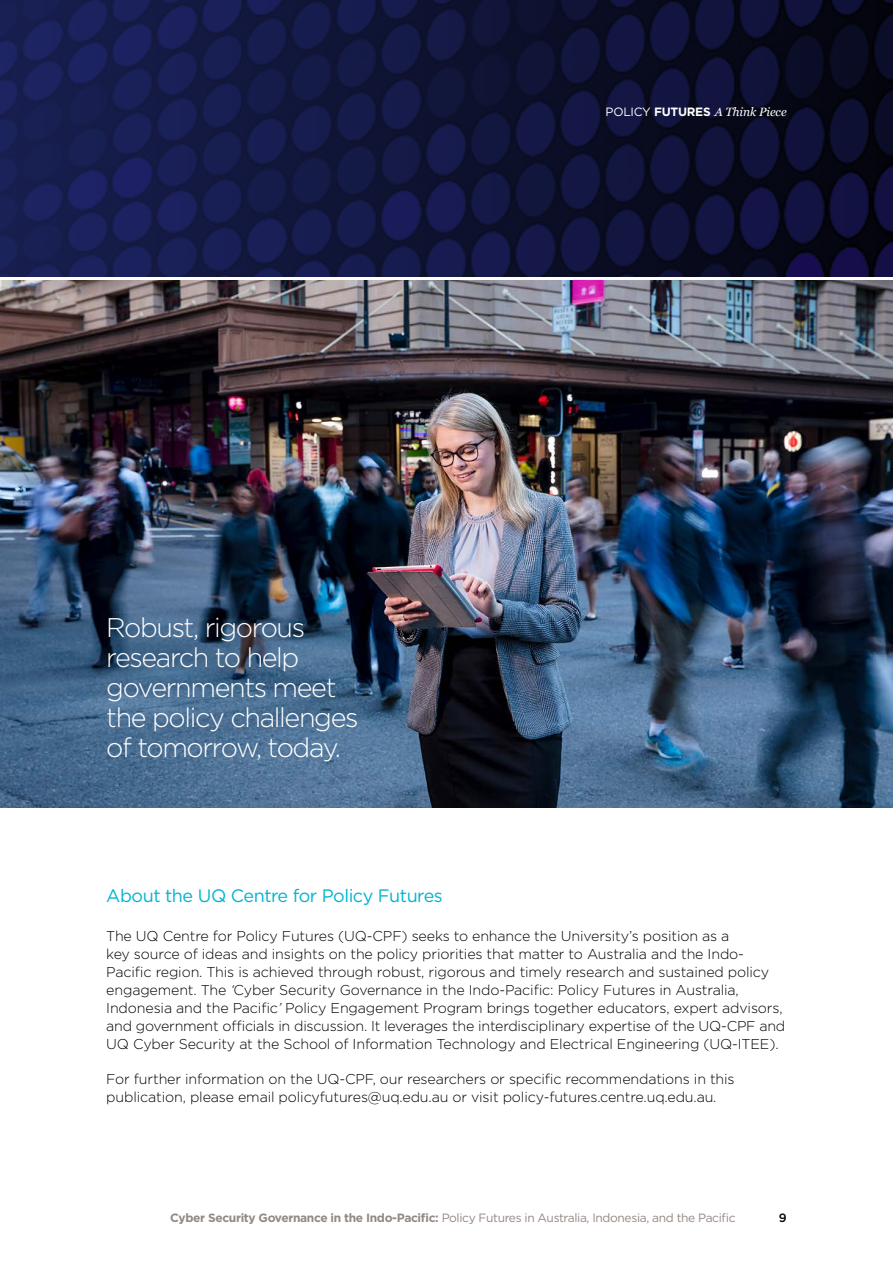
<style>
.page{position:relative;width:893px;height:1263px;background:#fff}
.page>*{position:absolute;margin:0;border:0;box-sizing:border-box;transform-origin:0 0}
.Pull_Quote{font:300 27px/30px "Gotham";letter-spacing:-.05em;color:#fff}
.Subheading_1{font:18px "Gotham";letter-spacing:-.025em;color:#00b5d1}
.Body_copy_new{font:300 14.25px/18px "Gotham";letter-spacing:-.01em;color:#000}
.t1{font:12px "Gotham";letter-spacing:-.03em;color:#938884}
.t2{font:italic 12px "Georgia";letter-spacing:-.005em;color:#fff}
.t3{font:500 12px "Gotham";color:#000}
.s1{font-family:"Gotham";font-style:normal}
.s2{font-family:"Gotham";font-weight:700;font-style:normal}
.s3{font-style:italic}
.s4{font-weight:700}
</style>
<div class="page">
<img style="left:0;top:0;width:893px;height:276px">
<img style="left:0;top:281px;width:893px;height:527px">
<p class="Pull_Quote" style="left:106px;top:611px;width:254px">Robust, rigorous research to help governments meet the policy challenges of tomorrow, today.</p>
<p class="t2" style="left:606px;top:104px;width:183px"><span class="s1">POLICY</span> <span class="s2">FUTURES</span> A Think Piece</p>
<p class="Subheading_1" style="left:106px;top:884px;width:338px">About the UQ Centre for Policy Futures</p>
<p class="Body_copy_new" style="left:106px;top:927px;width:680px">The UQ Centre for Policy Futures (UQ-CPF) seeks to enhance the University’s position as a<br>key source of ideas and insights on the policy priorities that matter to Australia and the Indo-Pacific region. This is achieved through robust, rigorous and timely research and sustained policy engagement. The <span class="s3">‘</span>Cyber Security Governance in the Indo-Pacific: Policy Futures in Australia, Indonesia and the Pacific<span class="s3">’</span> Policy Engagement Program brings together educators, expert advisors, and government officials in discussion. It leverages the interdisciplinary expertise of the UQ-CPF and UQ Cyber Security at the School of Information Technology and Electrical Engineering (UQ-ITEE).</p>
<p class="Body_copy_new" style="left:106px;top:1070px;width:630px">For further information on the UQ-CPF, our researchers or specific recommendations in this publication, please email policyfutures@uq.edu.au or visit policy-futures.centre.uq.edu.au.</p>
<p class="t1" style="left:170px;top:1209px;width:567px"><span class="s4">Cyber Security Governance in the Indo-Pacific:</span> Policy Futures in Australia, Indonesia, and the Pacific</p>
<p class="t3" style="left:779px;top:1209px;width:9px">9</p>
</div>
